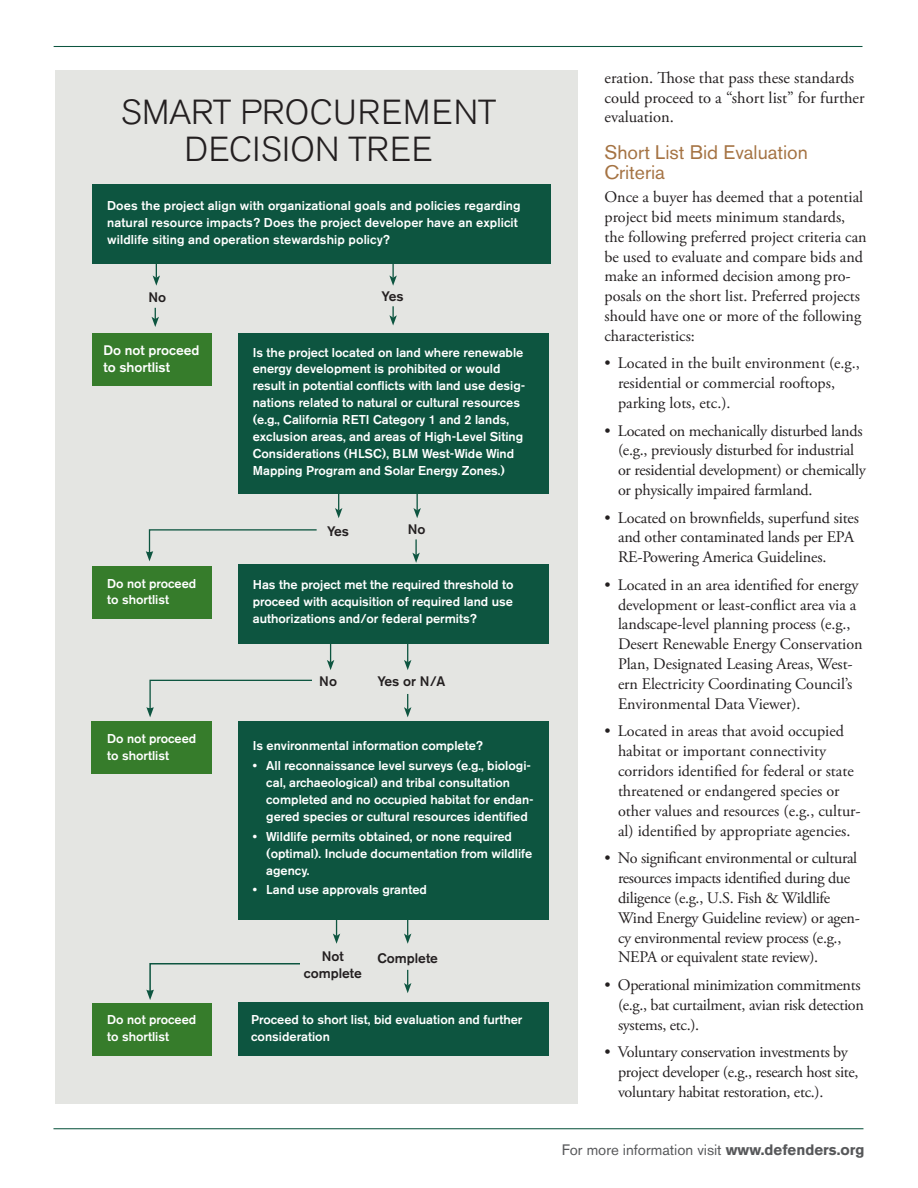
<style>
.page{position:relative;width:918px;height:1188px;background:#fff}
.page>*{position:absolute;margin:0;border:0;box-sizing:border-box;transform-origin:0 0}
.subhead{font:300 34.5px/37.5px "Akzidenz Grotesk BE";letter-spacing:.01em;color:#231f20;text-align:center}
.bullet{font:19.5px/19.8px "Akzidenz Grotesk BE";color:#a57343}
.body{font:16.5px/19.8px "Adobe Garamond Pro";color:#231f20}
.bullet-2{font:16.2px/19.8px "Adobe Garamond Pro";letter-spacing:-.005em;color:#231f20}
.t1{font:15px "Akzidenz Grotesk BE";color:#57585a}
.yesno{font:500 13.65px/16.8px "Akzidenz Grotesk BE";color:#231f20;text-align:center}
.flowchart{font:500 13.65px/16.8px "Akzidenz Grotesk BE";color:#fff}
.flowchart-2{font:500 13.65px "Akzidenz Grotesk BE";color:#231f20}
.flowchart-3{font:500 12.75px/16.8px "Akzidenz Grotesk BE";color:#fff}
.s1{font-weight:700}
</style>
<div class="page">
<hr style="left:54px;top:46px;width:808px;height:1px;background:#0d5540">
<div style="left:56px;top:71px;width:522px;height:1033px;background:#e4e5e2"></div>
<div style="left:92px;top:185px;width:458px;height:79px;background:#0d5540"></div>
<div style="left:238px;top:1002px;width:311px;height:53px;background:#0d5540"></div>
<div style="left:92px;top:566px;width:119px;height:53px;background:#367c2b"></div>
<div style="left:92px;top:333px;width:119px;height:53px;background:#367c2b"></div>
<div style="left:92px;top:721px;width:120px;height:53px;background:#367c2b"></div>
<div style="left:92px;top:1003px;width:119px;height:52px;background:#367c2b"></div>
<div style="left:238px;top:333px;width:311px;height:161px;background:#0d5540"></div>
<div style="left:238px;top:565px;width:311px;height:79px;background:#0d5540"></div>
<div style="left:238px;top:721px;width:311px;height:198px;background:#0d5540"></div>
<svg style="left:327px;top:644px;width:7px;height:26px"></svg>
<svg style="left:335px;top:494px;width:7px;height:24px"></svg>
<svg style="left:404px;top:644px;width:7px;height:26px"></svg>
<svg style="left:413px;top:494px;width:8px;height:24px"></svg>
<svg style="left:404px;top:694px;width:7px;height:23px"></svg>
<svg style="left:412px;top:539px;width:8px;height:24px"></svg>
<svg style="left:333px;top:919px;width:7px;height:25px"></svg>
<svg style="left:404px;top:919px;width:7px;height:25px"></svg>
<svg style="left:404px;top:970px;width:7px;height:23px"></svg>
<svg style="left:389px;top:306px;width:8px;height:20px"></svg>
<svg style="left:152px;top:308px;width:7px;height:19px"></svg>
<svg style="left:153px;top:264px;width:7px;height:22px"></svg>
<svg style="left:389px;top:264px;width:8px;height:22px"></svg>
<svg style="left:146px;top:679px;width:166px;height:38px"></svg>
<svg style="left:146px;top:963px;width:154px;height:37px"></svg>
<svg style="left:146px;top:529px;width:171px;height:32px"></svg>
<hr style="left:53px;top:1128px;width:810px;height:1px;background:#0d5540">
<p class="subhead" style="left:121px;top:94px;width:377px">SMART PROCUREMENT<br>DECISION TREE</p>
<p class="flowchart-3" style="left:107px;top:197px;width:415px">Does the project align with organizational goals and policies regarding natural resource impacts? Does the project developer have an explicit wildlife siting and operation stewardship policy?</p>
<p class="yesno" style="left:148px;top:289px;width:19px">No</p>
<p class="flowchart" style="left:103px;top:342px;width:98px">Do not proceed to shortlist</p>
<p class="flowchart-3" style="left:107px;top:575px;width:91px">Do not proceed to shortlist</p>
<p class="flowchart-3" style="left:107px;top:730px;width:91px">Do not proceed to shortlist</p>
<p class="flowchart-3" style="left:107px;top:1011px;width:91px">Do not proceed to shortlist</p>
<p class="yesno" style="left:382px;top:288px;width:24px">Yes</p>
<p class="flowchart-3" style="left:253px;top:344px;width:274px">Is the project located on land where renewable energy development is prohibited or would result in potential conflicts with land use desig&shy;nations related to natural or cultural resources (e.g., California RETI Category 1 and 2 lands, exclusion areas, and areas of High-Level Siting Considerations (HLSC), BLM West-Wide Wind Mapping Program and Solar Energy Zones.)</p>
<p class="flowchart-2" style="left:327px;top:522px;width:24px">Yes</p>
<p class="yesno" style="left:408px;top:521px;width:19px">No</p>
<p class="flowchart-3" style="left:253px;top:576px;width:262px;text-align:justify">Has the project met the required threshold to proceed with acquisition of required land use authorizations and/or federal permits?</p>
<p class="yesno" style="left:319px;top:672px;width:19px">No</p>
<p class="yesno" style="left:377px;top:672px;width:70px">Yes or N/A</p>
<p class="flowchart-3" style="left:253px;top:737px;width:232px">Is environmental information complete?</p>
<p class="flowchart-3" style="left:266px;top:757px;width:269px;text-indent:-14px">• All reconnaissance level surveys (e.g., biologi&shy;cal, archaeological) and tribal consultation completed and no occupied habitat for endan&shy;gered species or cultural resources identified</p>
<p class="flowchart-3" style="left:266px;top:828px;width:268px;text-indent:-14px">• Wildlife permits obtained, or none required (optimal). Include documentation from wildlife agency.</p>
<p class="flowchart-3" style="left:253px;top:881px;width:176px">• Land use approvals granted</p>
<p class="yesno" style="left:304px;top:948px;width:60px">Not complete</p>
<p class="yesno" style="left:377px;top:950px;width:62px">Complete</p>
<p class="flowchart-3" style="left:251px;top:1011px;width:273px">Proceed to short list, bid evaluation and further consideration</p>
<p class="body" style="left:604px;top:68px;width:262px">eration. Those that pass these standards could proceed to a “short list” for further evaluation.</p>
<p class="bullet" style="left:604px;top:143px;width:205px">Short List Bid Evaluation<br>Criteria</p>
<p class="bullet-2" style="left:604px;top:187px;width:264px">Once a buyer has deemed that a potential project bid meets minimum standards, the following preferred project criteria can be used to evaluate and compare bids and make an informed decision among pro&shy;posals on the short list. Preferred projects should have one or more of the following characteristics:</p>
<p class="bullet-2" style="left:618px;top:354px;width:243px;text-indent:-14px">• Located in the built environment (e.g., residential or commercial rooftops, parking lots, etc.).</p>
<p class="bullet-2" style="left:618px;top:421px;width:249px;text-indent:-14px">• Located on mechanically disturbed lands (e.g., previously disturbed for industrial or residential development) or chemically or physically impaired farmland.</p>
<p class="bullet-2" style="left:618px;top:508px;width:243px;text-indent:-14px">• Located on brownfields, superfund sites and other contaminated lands per EPA<br>RE-Powering America Guidelines.</p>
<p class="bullet-2" style="left:618px;top:575px;width:246px;text-indent:-14px">• Located in an area identified for energy development or least-conflict area via a landscape-level planning process (e.g., Desert Renewable Energy Conservation Plan, Designated Leasing Areas, West&shy;ern Electricity Coordinating Council’s Environmental Data Viewer).</p>
<p class="bullet-2" style="left:618px;top:722px;width:244px;text-indent:-14px">• Located in areas that avoid occupied habitat or important connectivity corridors identified for federal or state threatened or endangered species or other values and resources (e.g., cultur&shy;al) identified by appropriate agencies.</p>
<p class="bullet-2" style="left:618px;top:849px;width:243px;text-indent:-14px">• No significant environmental or cultural resources impacts identified during due diligence (e.g., U.S. Fish &amp; Wildlife Wind Energy Guideline review) or agen&shy;cy environmental review process (e.g., NEPA or equivalent state review).</p>
<p class="bullet-2" style="left:618px;top:975px;width:247px;text-indent:-14px">• Operational minimization commitments (e.g., bat curtailment, avian risk detection systems, etc.).</p>
<p class="bullet-2" style="left:618px;top:1042px;width:242px;text-indent:-14px">• Voluntary conservation investments by project developer (e.g., research host site, voluntary habitat restoration, etc.).</p>
<p class="t1" style="left:562px;top:1141px;width:304px">For more information visit <span class="s1">www.defenders.org</span></p>
</div>
